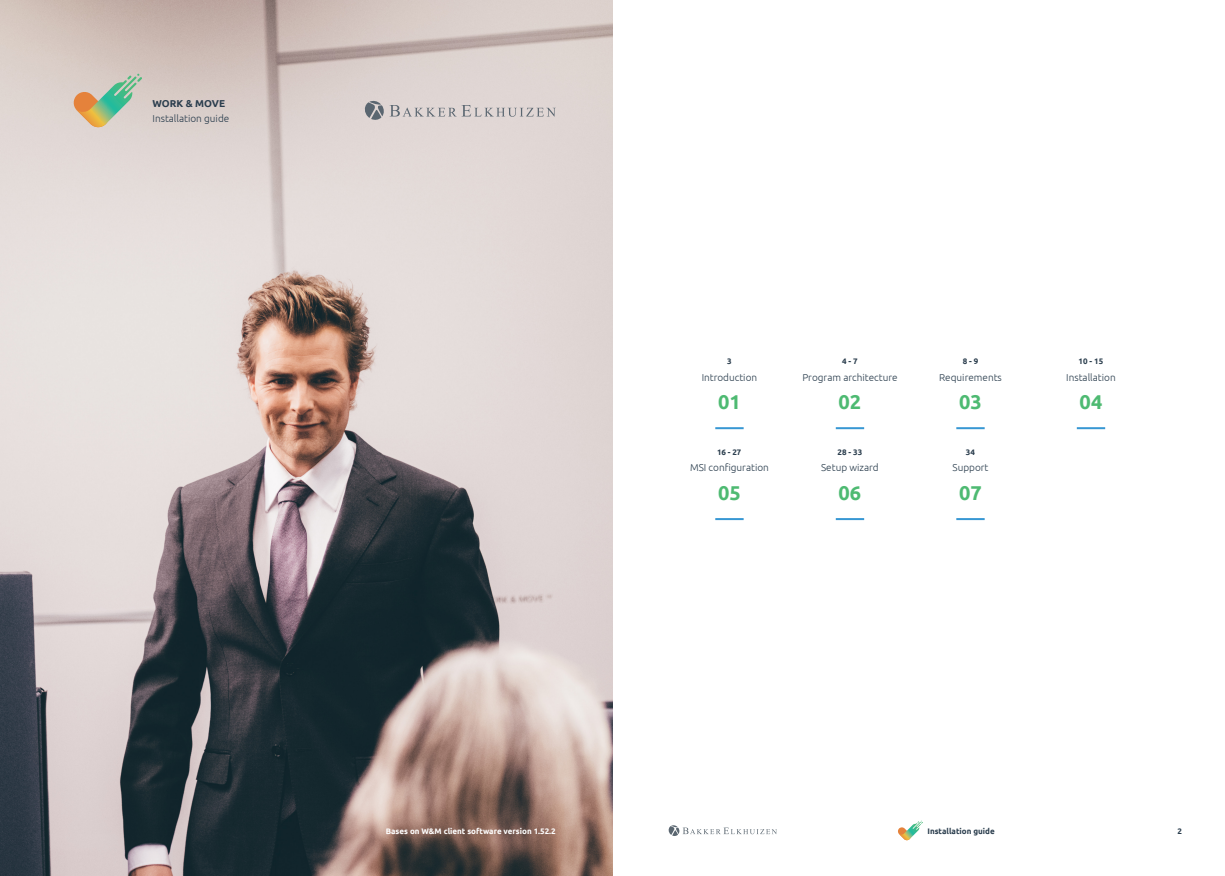
<style>
.page{position:relative;width:1225px;height:876px;background:#fff}
.page>*{position:absolute;margin:0;border:0;box-sizing:border-box;transform-origin:0 0}
.Hoofdstuk_nummer{font:700 20px "Ubuntu";color:#4eba72}
.platte_tekst{font:300 10px "Ubuntu";color:#2a3d4d}
.platte_tekst-2{font:700 10px "Ubuntu";color:#2a3d4d}
.platte_tekst-3{font:700 8px "Ubuntu";color:#2a3d4d}
.platte_tekst-4{font:700 8px "Ubuntu";color:#fff}
</style>
<div class="page">
<svg style="left:898px;top:821px;width:25px;height:20px"></svg>
<svg style="left:668px;top:825px;width:109px;height:11px"></svg>
<hr style="left:715px;top:427px;width:28px;height:2px;background:#3797d3">
<hr style="left:715px;top:518px;width:28px;height:2px;background:#3797d3">
<hr style="left:836px;top:427px;width:28px;height:2px;background:#3797d3">
<hr style="left:956px;top:427px;width:28px;height:2px;background:#3797d3">
<hr style="left:836px;top:518px;width:28px;height:2px;background:#3797d3">
<hr style="left:1076px;top:427px;width:29px;height:2px;background:#3797d3">
<hr style="left:956px;top:518px;width:28px;height:2px;background:#3797d3">
<img style="left:0;top:0;width:612px;height:876px">
<svg style="left:74px;top:74px;width:68px;height:53px;background:#bbc0a2"></svg>
<svg style="left:365px;top:101px;width:191px;height:19px;background:#cac3c3"></svg>
<p class="platte_tekst-2" style="left:153px;top:97px;width:74px">WORK &amp; MOVE</p>
<p class="platte_tekst" style="left:153px;top:112px;width:78px">Installation guide</p>
<p class="platte_tekst-4" style="left:386px;top:826px;width:171px">Bases on W&amp;M client software version 1.52.2</p>
<p class="platte_tekst-3" style="left:727px;top:356px;width:6px">3</p>
<p class="platte_tekst" style="left:701px;top:371px;width:57px">Introduction</p>
<p class="Hoofdstuk_nummer" style="left:718px;top:390px;width:24px">01</p>
<p class="platte_tekst-3" style="left:842px;top:356px;width:17px">4 - 7</p>
<p class="platte_tekst" style="left:802px;top:371px;width:97px">Program architecture</p>
<p class="Hoofdstuk_nummer" style="left:838px;top:390px;width:24px">02</p>
<p class="platte_tekst-3" style="left:962px;top:356px;width:17px">8 - 9</p>
<p class="platte_tekst" style="left:939px;top:371px;width:64px">Requirements</p>
<p class="Hoofdstuk_nummer" style="left:959px;top:390px;width:24px">03</p>
<p class="platte_tekst-3" style="left:1078px;top:356px;width:26px">10 - 15</p>
<p class="platte_tekst" style="left:1066px;top:371px;width:51px">Installation</p>
<p class="Hoofdstuk_nummer" style="left:1079px;top:390px;width:24px">04</p>
<p class="platte_tekst-3" style="left:717px;top:447px;width:25px">16 - 27</p>
<p class="platte_tekst-3" style="left:837px;top:447px;width:26px">28 - 33</p>
<p class="platte_tekst-3" style="left:966px;top:447px;width:11px">34</p>
<p class="platte_tekst" style="left:690px;top:462px;width:80px">MSI configuration</p>
<p class="platte_tekst" style="left:821px;top:462px;width:59px">Setup wizard</p>
<p class="platte_tekst" style="left:952px;top:462px;width:37px">Support</p>
<p class="Hoofdstuk_nummer" style="left:718px;top:481px;width:24px">05</p>
<p class="Hoofdstuk_nummer" style="left:838px;top:481px;width:24px">06</p>
<p class="Hoofdstuk_nummer" style="left:959px;top:481px;width:24px">07</p>
<p class="platte_tekst-3" style="left:927px;top:826px;width:69px">Installation guide</p>
<p class="platte_tekst-3" style="left:1177px;top:826px;width:6px">2</p>
</div>
